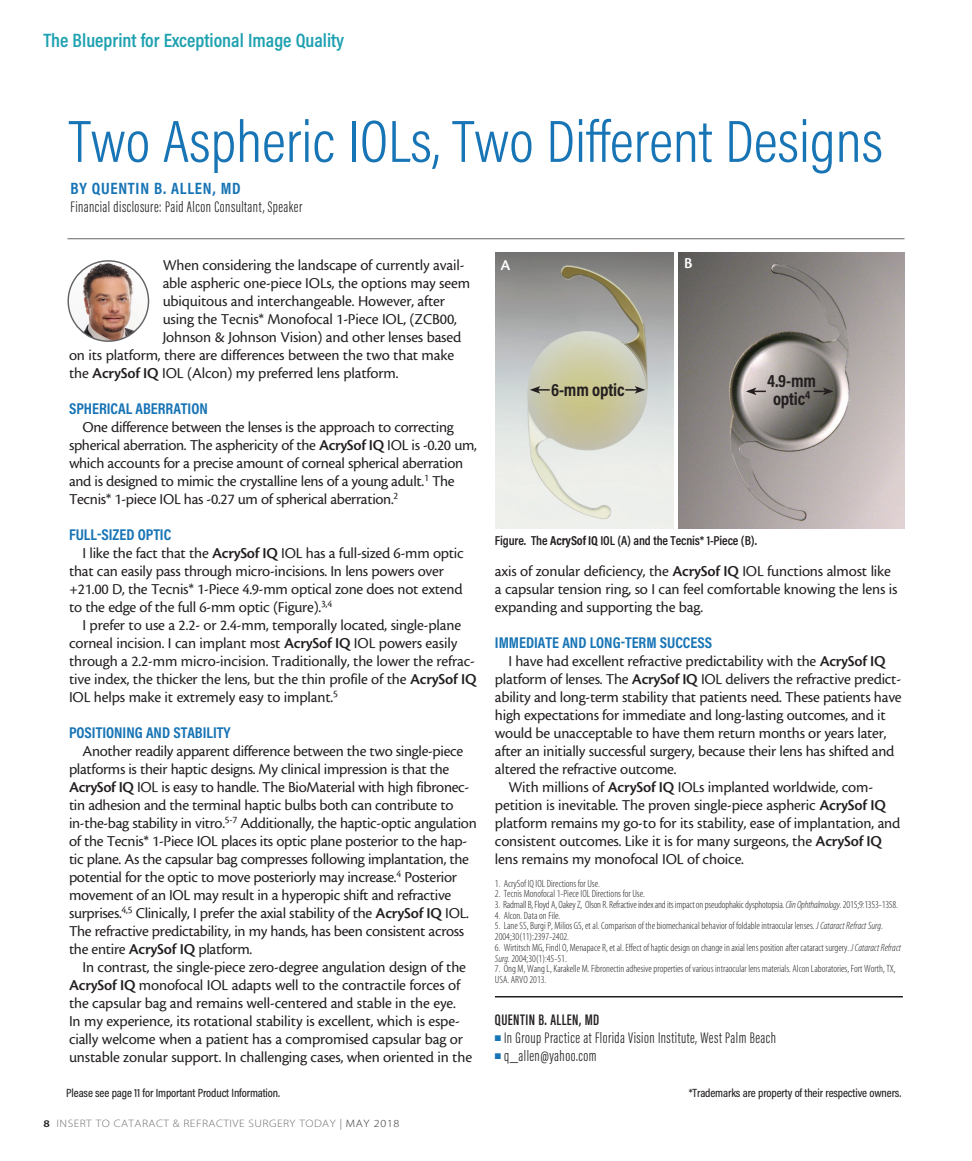
<style>
.page{position:relative;width:972px;height:1161px;background:#fff}
.page>*{position:absolute;margin:0;border:0;box-sizing:border-box;transform-origin:0 0}
.headline{font:300 60px "Acumin Pro Cond";color:#1774b5}
.t1{font:600 19.5px "Acumin Pro Cond";color:#1fa1b1}
.t2{font:700 18px/18px "Acumin Pro Cond";letter-spacing:-.01em;color:#231f20;text-align:center}
.author{font:700 16.5px "Acumin Pro Cond";letter-spacing:.045em;color:#1774b5}
.body{font:15.75px/18px "Cronos MM 408 10";letter-spacing:-.015em;color:#231f20}
.bio_info{font:300 15.75px "Acumin Pro Extra Cond";letter-spacing:.03em;color:#231f20}
.subhead{font:700 15.75px "Acumin Pro Cond";color:#1774b5}
.bio_name{font:600 15.75px "Acumin Pro Extra Cond";letter-spacing:.03em;color:#231f20}
.t3{font:15.75px "Cronos MM 574 10";color:#fff}
.t4{font:600 13.05px "Acumin Pro Cond";letter-spacing:-.01em;color:#231f20}
.t5{font:500 12px "Acumin Pro Cond";letter-spacing:-.01em;color:#231f20}
.t6{font:10.8px "Myriad MM 215 600";letter-spacing:.04em;color:#6c6d70;scale:1.11 1}
.footnote{font:10.5px/10.6px "Myriad MM 215 300";color:#231f20}
.s1{font-family:"Cronos MM 574 10"}
.s2{font-weight:700}
.s3{font-family:"Myriad MM It 215 300"}
.s4{color:#1774b5}
.s5{font-family:"Myriad MM 565 600";font-size:10.2px;color:#231f20}
.s6{font-family:"Myriad MM 400 600";color:#939598}
.s7{color:#312f30}
</style>
<div class="page">
<hr style="left:68px;top:238px;width:836px;height:1px;background:#636366">
<hr style="left:495px;top:996px;width:408px;height:2px;background:#231f20">
<img style="left:68px;top:261px;width:81px;height:80px;border-radius:40px">
<div style="left:68px;top:260px;width:81px;height:82px;border:1px solid #636366;border-radius:50%"></div>
<img style="left:495px;top:253px;width:178px;height:275px">
<img style="left:679px;top:253px;width:225px;height:275px">
<svg style="left:530px;top:386px;width:20px;height:8px"></svg>
<svg style="left:625px;top:386px;width:20px;height:8px"></svg>
<svg style="left:814px;top:388px;width:19px;height:7px"></svg>
<svg style="left:746px;top:388px;width:20px;height:7px"></svg>
<p class="t1" style="left:43px;top:28px;width:302px">The Blueprint for Exceptional Image Quality</p>
<p class="headline" style="left:69px;top:103px;width:816px">Two Aspheric IOLs, Two Different Designs</p>
<p class="author" style="left:70px;top:177px;width:172px">BY QUENTIN B. ALLEN, MD</p>
<p class="bio_info" style="left:70px;top:197px;width:233px">Financial disclosure: Paid Alcon Consultant, Speaker</p>
<p class="body" style="left:163px;top:256px;width:303px">When considering the landscape of currently avail-</p>
<p class="body" style="left:163px;top:274px;width:309px">able aspheric one-piece IOLs, the options may seem</p>
<p class="body" style="left:163px;top:292px;width:284px">ubiquitous and interchangeable. However, after</p>
<p class="body" style="left:163px;top:310px;width:296px">using the Tecnis* Monofocal 1-Piece IOL, (ZCB00,</p>
<p class="body" style="left:163px;top:328px;width:300px">Johnson &amp; Johnson Vision) and other lenses based</p>
<p class="body" style="left:69px;top:346px;width:387px">on its platform, there are differences between the two that make</p>
<p class="body" style="left:69px;top:364px;width:331px">the <span class="s1">AcrySof IQ</span> IOL (Alcon) my preferred lens platform.</p>
<p class="subhead" style="left:69px;top:398px;width:140px">SPHERICAL ABERRATION</p>
<p class="body" style="left:69px;top:418px;width:409px;text-indent:14px">One difference between the lenses is the approach to correcting spherical aberration. The asphericity of the <span class="s1">AcrySof IQ</span> IOL is -0.20 um, which accounts for a precise amount of corneal spherical aberration and is designed to mimic the crystalline lens of a young adult.<sup>1</sup> The Tecnis* 1-piece IOL has -0.27 um of spherical aberration.<sup>2</sup></p>
<p class="subhead" style="left:69px;top:524px;width:104px">FULL-SIZED OPTIC</p>
<p class="body" style="left:69px;top:544px;width:396px;text-indent:14px">I like the fact that the <span class="s1">AcrySof IQ</span> IOL has a full-sized 6-mm optic that can easily pass through micro-incisions. In lens powers over +21.00 D, the Tecnis* 1-Piece 4.9-mm optical zone does not extend to the edge of the full 6-mm optic (Figure).<sup>3,4</sup></p>
<p class="body" style="left:69px;top:616px;width:409px;text-indent:14px">I prefer to use a 2.2- or 2.4-mm, temporally located, single-plane corneal incision. I can implant most <span class="s1">AcrySof IQ</span> IOL powers easily through a 2.2-mm micro-incision. Traditionally, the lower the refrac&shy;tive index, the thicker the lens, but the thin profile of the <span class="s1">AcrySof IQ </span>IOL helps make it extremely easy to implant.<sup>5</sup></p>
<p class="subhead" style="left:69px;top:722px;width:163px">POSITIONING AND STABILITY</p>
<p class="body" style="left:69px;top:742px;width:409px;text-indent:14px">Another readily apparent difference between the two single-piece platforms is their haptic designs. My clinical impression is that the <span class="s1">AcrySof IQ</span> IOL is easy to handle. The BioMaterial with high fibronec&shy;tin adhesion and the terminal haptic bulbs both can contribute to in-the-bag stability in vitro.<sup>5-7</sup> Additionally, the haptic-optic angulation of the Tecnis* 1-Piece IOL places its optic plane posterior to the hap&shy;tic plane. As the capsular bag compresses following implantation, the potential for the optic to move posteriorly may increase.<sup>4</sup> Posterior movement of an IOL may result in a hyperopic shift and refractive surprises.<sup>4,5</sup> Clinically, I prefer the axial stability of the <span class="s1">AcrySof IQ</span> IOL.<br>The refractive predictability, in my hands, has been consistent across the entire <span class="s1">AcrySof IQ</span> platform.</p>
<p class="body" style="left:69px;top:958px;width:405px;text-indent:14px">In contrast, the single-piece zero-degree angulation design of the <span class="s1">AcrySof IQ</span> monofocal IOL adapts well to the contractile forces of the capsular bag and remains well-centered and stable in the eye.<br>In my experience, its rotational stability is excellent, which is espe&shy;cially welcome when a patient has a compromised capsular bag or unstable zonular support. In challenging cases, when oriented in the</p>
<p class="t3" style="left:500px;top:257px;width:11px">A</p>
<p class="t3" style="left:684px;top:255px;width:10px">B</p>
<p class="t2" style="left:551px;top:381px;width:75px">6-mm optic</p>
<p class="t2" style="left:767px;top:371px;width:50px">4.9-mm optic<sup>4</sup></p>
<p class="t4" style="left:495px;top:532px;width:264px">Figure. The <span class="s2">AcrySof IQ</span> IOL (A) and the Tecnis* 1-Piece (B).</p>
<p class="body" style="left:495px;top:562px;width:404px">axis of zonular deficiency, the <span class="s1">AcrySof IQ</span> IOL functions almost like a capsular tension ring, so I can feel comfortable knowing the lens is expanding and supporting the bag.</p>
<p class="subhead" style="left:495px;top:632px;width:219px">IMMEDIATE AND LONG-TERM SUCCESS</p>
<p class="body" style="left:495px;top:652px;width:408px;text-indent:14px">I have had excellent refractive predictability with the <span class="s1">AcrySof IQ </span>platform of lenses. The <span class="s1">AcrySof IQ</span> IOL delivers the refractive predict&shy;ability and long-term stability that patients need. These patients have high expectations for immediate and long-lasting outcomes, and it would be unacceptable to have them return months or years later, after an initially successful surgery, because their lens has shifted and altered the refractive outcome.</p>
<p class="body" style="left:495px;top:778px;width:407px;text-indent:14px">With millions of <span class="s1">AcrySof IQ</span> IOLs implanted worldwide, com&shy;petition is inevitable. The proven single-piece aspheric <span class="s1">AcrySof IQ </span>platform remains my go-to for its stability, ease of implantation, and consistent outcomes. Like it is for many surgeons, the <span class="s1">AcrySof IQ </span>lens remains my monofocal IOL of choice.</p>
<p class="footnote" style="left:495px;top:878px;width:107px">1. AcrySof IQ IOL Directions for Use.</p>
<p class="footnote" style="left:495px;top:889px;width:151px">2. Tecnis Monofocal 1-Piece IOL Directions for Use.</p>
<p class="footnote" style="left:495px;top:900px;width:405px">3. Radmall B, Floyd A, Oakey Z, Olson R. Refractive index and its impact on pseudophakic dysphotopsia. <span class="s3">Clin Ophthalmology</span>. 2015;9:1353-1358.</p>
<p class="footnote" style="left:495px;top:910px;width:67px">4. Alcon. Data on File.</p>
<p class="footnote" style="left:495px;top:921px;width:390px">5. Lane SS, Burgi P, Milios GS, et al. Comparison of the biomechanical behavior of foldable intraocular lenses. <span class="s3">J Cataract Refract Surg.<br></span>2004;30(11):2397-2402.</p>
<p class="footnote" style="left:495px;top:943px;width:408px">6. Wirtitsch MG, Findl O, Menapace R, et al. Effect of haptic design on change in axial lens position after cataract surgery. <span class="s3">J Cataract Refract<br>Surg.</span> 2004;30(1):45-51.</p>
<p class="footnote" style="left:495px;top:964px;width:402px">7. Ong M, Wang L, Karakelle M. Fibronectin adhesive properties of various intraocular lens materials. Alcon Laboratories, Fort Worth, TX,</p>
<p class="footnote" style="left:495px;top:975px;width:53px">USA. ARVO 2013.</p>
<p class="bio_name" style="left:495px;top:1010px;width:106px">QUENTIN B. ALLEN, MD</p>
<p class="bio_info" style="left:495px;top:1028px;width:283px"><span class="s4">■</span> In Group Practice at Florida Vision Institute, West Palm Beach</p>
<p class="bio_info" style="left:495px;top:1046px;width:103px"><span class="s4">■</span> q_allen@yahoo.com</p>
<p class="t5" style="left:66px;top:1085px;width:215px">Please see page 11 for Important Product Information.</p>
<p class="t5" style="left:689px;top:1086px;width:214px">*Trademarks are property of their respective owners.</p>
<p class="t6" style="left:44px;top:1118px;width:322px"><span class="s5">8</span> INSERT TO CATARACT &amp; REFRACTIVE SURGERY TODAY <span class="s6">|</span> <span class="s7">MAY 2018</span></p>
</div>
